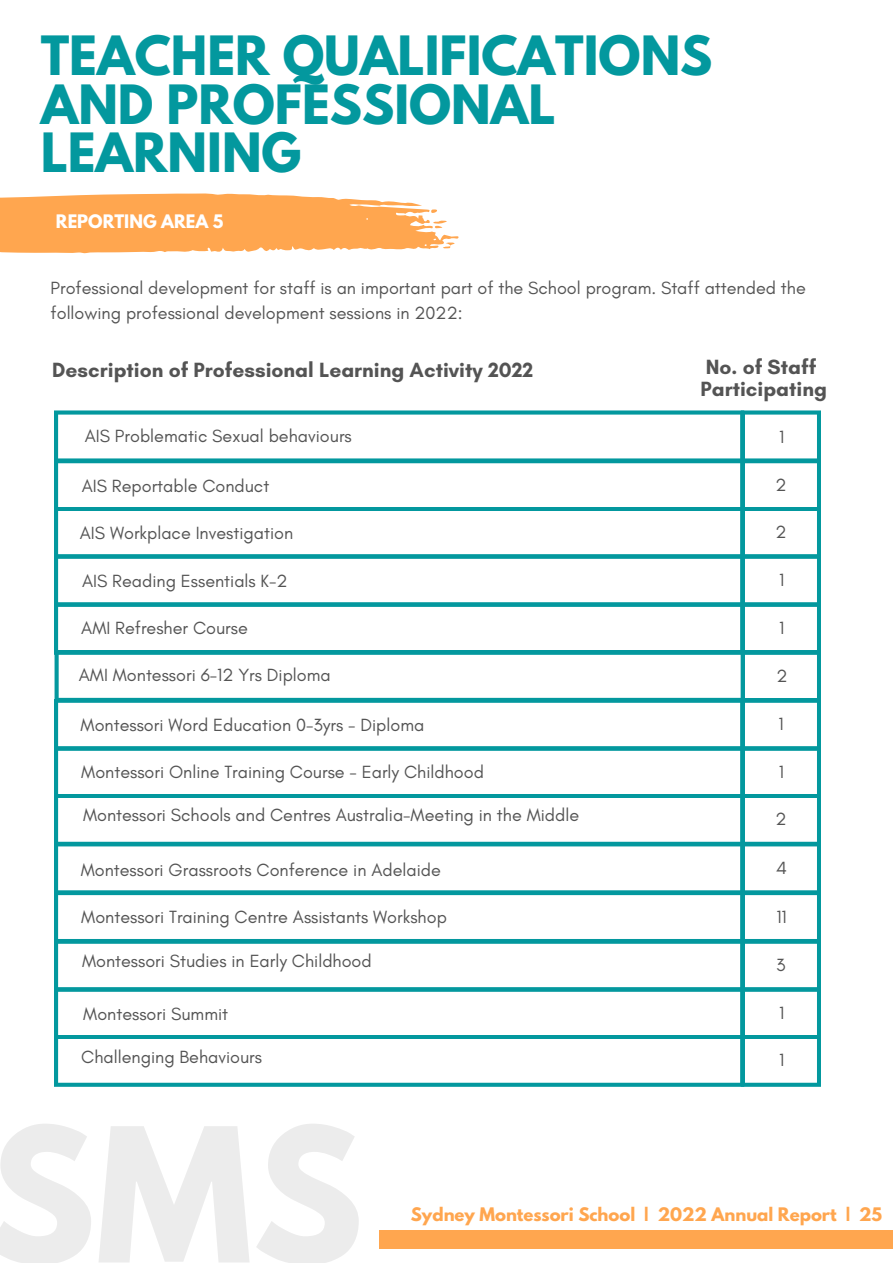
<style>
.page{position:relative;width:893px;height:1264px;background:#fff}
.page>*{position:absolute;margin:0;border:0;box-sizing:border-box;transform-origin:0 0}
.t1{font:700 48px/48.3px "League Spartan";color:#03989e}
.t2{font:700 21px "Glacial Indifference";color:#545454}
.t3{font:18px/24.8px "Glacial Indifference";color:#545454}
.t4{font:700 16.5px "League Spartan";color:#ffa64f}
.t5{font:700 16.5px "League Spartan";color:#fff}
</style>
<div class="page">
<div style="left:379px;top:1230px;width:513px;height:18px;background:#ffa64f"></div>
<svg style="left:0;top:193px;width:458px;height:60px"></svg>
<svg style="left:54px;top:410px;width:766px;height:676px"></svg>
<p class="t1" style="left:41px;top:38px;width:673px">TEACHER QUALIFICATIONS<br>AND PROFESSIONAL<br>LEARNING</p>
<p class="t5" style="left:56px;top:213px;width:169px">REPORTING AREA 5</p>
<p class="t3" style="left:51px;top:276px;width:756px">Professional development for staff is an important part of the School program. Staff attended the following professional development sessions in 2022:</p>
<p class="t2" style="left:52px;top:357px;width:482px">Description of Professional Learning Activity 2022</p>
<p class="t2" style="left:705px;top:354px;width:112px">No. of Staff</p>
<p class="t2" style="left:700px;top:375px;width:128px">Participating</p>
<p class="t3" style="left:85px;top:423px;width:268px">AIS Problematic Sexual behaviours</p>
<p class="t3" style="left:82px;top:473px;width:189px">AIS Reportable Conduct</p>
<p class="t3" style="left:80px;top:520px;width:215px">AIS Workplace Investigation</p>
<p class="t3" style="left:82px;top:568px;width:207px">AIS Reading Essentials K-2</p>
<p class="t3" style="left:81px;top:615px;width:168px">AMI Refresher Course</p>
<p class="t3" style="left:79px;top:662px;width:253px">AMI Montessori 6-12 Yrs Diploma</p>
<p class="t3" style="left:81px;top:712px;width:345px">Montessori Word Education 0-3yrs - Diploma</p>
<p class="t3" style="left:81px;top:759px;width:404px">Montessori Online Training Course - Early Childhood</p>
<p class="t3" style="left:83px;top:802px;width:497px">Montessori Schools and Centres Australia-Meeting in the Middle</p>
<p class="t3" style="left:81px;top:856px;width:362px">Montessori Grassroots Conference in Adelaide</p>
<p class="t3" style="left:81px;top:904px;width:367px">Montessori Training Centre Assistants Workshop</p>
<p class="t3" style="left:82px;top:948px;width:291px">Montessori Studies in Early Childhood</p>
<p class="t3" style="left:83px;top:1001px;width:146px">Montessori Summit</p>
<p class="t3" style="left:81px;top:1044px;width:182px">Challenging Behaviours</p>
<p class="t3" style="left:779px;top:424px;width:7px">1</p>
<p class="t3" style="left:775px;top:472px;width:13px">2</p>
<p class="t3" style="left:775px;top:519px;width:13px">2</p>
<p class="t3" style="left:779px;top:567px;width:7px">1</p>
<p class="t3" style="left:779px;top:615px;width:7px">1</p>
<p class="t3" style="left:776px;top:663px;width:13px">2</p>
<p class="t3" style="left:778px;top:711px;width:7px">1</p>
<p class="t3" style="left:778px;top:759px;width:7px">1</p>
<p class="t3" style="left:775px;top:806px;width:13px">2</p>
<p class="t3" style="left:776px;top:855px;width:12px">4</p>
<p class="t3" style="left:776px;top:903px;width:12px">11</p>
<p class="t3" style="left:776px;top:952px;width:11px">3</p>
<p class="t3" style="left:779px;top:1000px;width:7px">1</p>
<p class="t3" style="left:779px;top:1047px;width:7px">1</p>
<p class="t4" style="left:411px;top:1205px;width:473px">Sydney Montessori School | 2022 Annual Report | 25</p>
</div>
